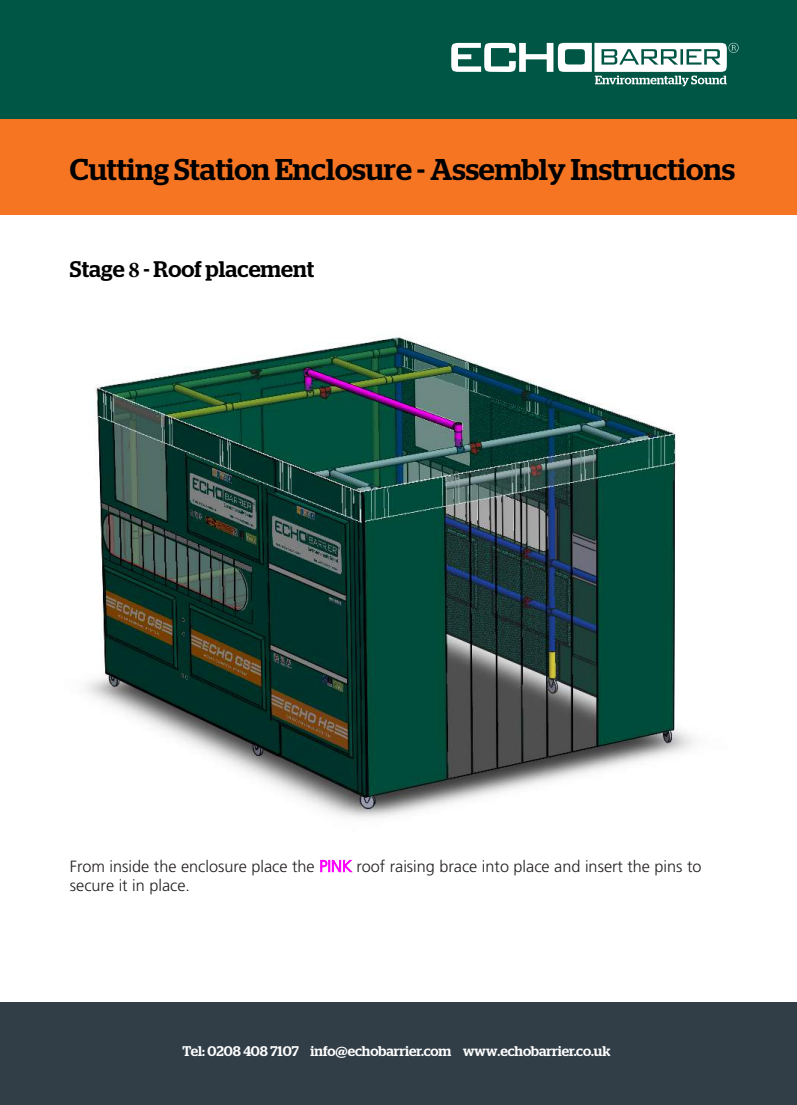
<style>
.page{position:relative;width:797px;height:1105px;background:#fff}
.page>*{position:absolute;margin:0;border:0;box-sizing:border-box;transform-origin:0 0}
.t1{font:500 30px "Stag";color:#000001}
.t2{font:500 22.5px "Stag";color:#000001}
.t3{font:300 16.25px/19.5px "Frutiger LT Std";color:#231f20}
.t4{font:500 14px "Stag";color:#fff}
.s1{font-family:"Minion Pro";font-weight:700}
.s2{color:#f0f}
</style>
<div class="page">
<div style="left:0;top:0;width:797px;height:122px;background:#005645"></div>
<svg style="left:451px;top:43px;width:287px;height:43px"></svg>
<div style="left:0;top:119px;width:797px;height:96px;background:#f57523"></div>
<div style="left:0;top:1003px;width:797px;height:102px;background:#313e48"></div>
<img style="left:86px;top:337px;width:607px;height:481px">
<h1 class="t1" style="left:70px;top:158px;width:666px">Cutting Station Enclosure - Assembly Instructions</h1>
<h2 class="t2" style="left:70px;top:261px;width:246px">Stage <span class="s1">8</span> - Roof placement</h2>
<p class="t3" style="left:70px;top:856px;width:633px">From inside the enclosure place the <span class="s2">PINK</span> roof raising brace into place and insert the pins to secure it in place.</p>
<p class="t4" style="left:182px;top:1046px;width:429px">Tel: 0208 408 7107 info@echobarrier.com www.echobarrier.co.uk</p>
</div>
